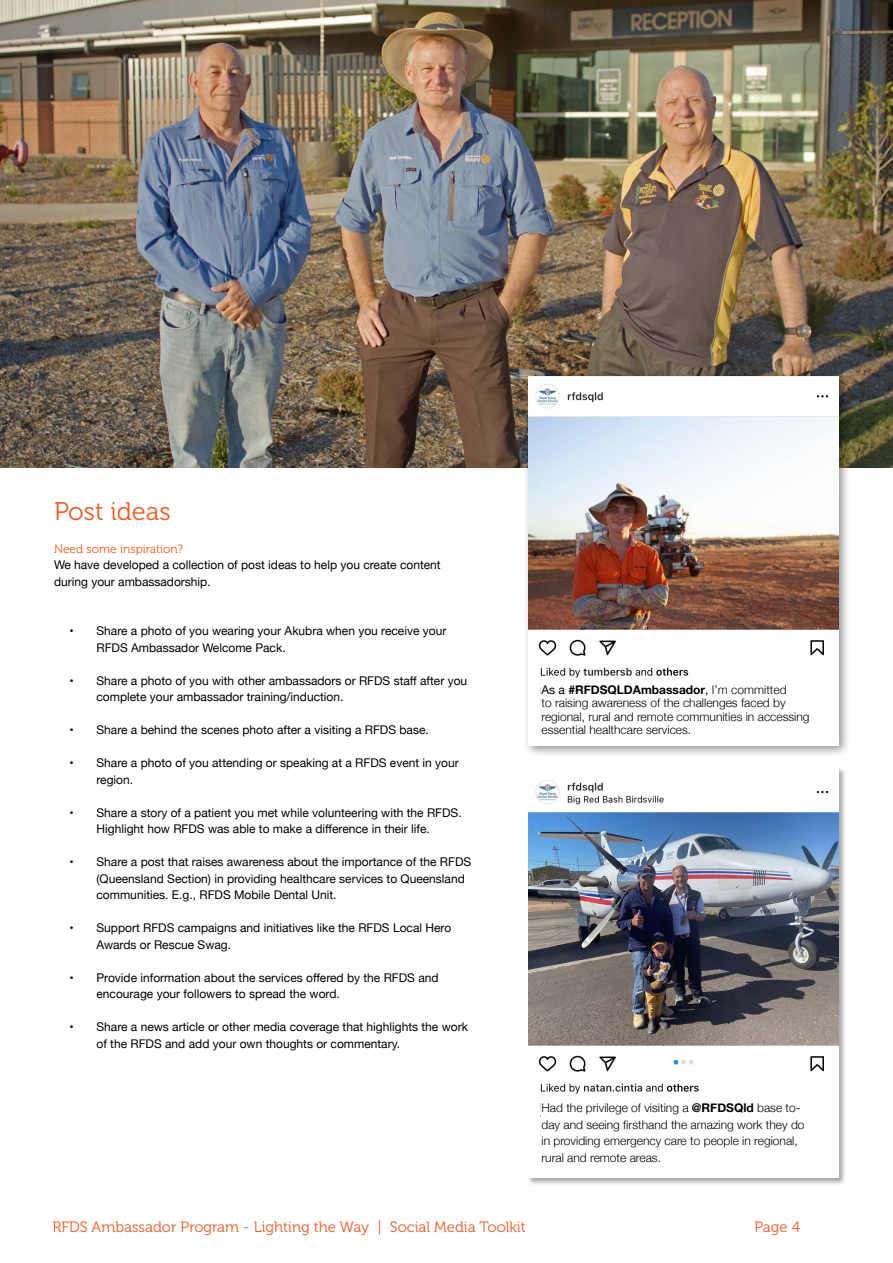
<style>
.page{position:relative;width:893px;height:1263px;background:#fff}
.page>*{position:absolute;margin:0;border:0;box-sizing:border-box;transform-origin:0 0}
.t1{font:25.5px "Museo 300";color:#f15a22}
.t2{font:15px "Museo 300";color:#f15a22}
.t3{font:12px/16.5px "Helvetica Neue";color:#000}
.t4{font:300 12px/13.5px "Helvetica Neue";color:#000}
.t5{font:12px "Museo 300";color:#f15a22}
.s1{font-weight:400}
.s2{font-weight:700}
</style>
<div class="page">
<img style="left:0;top:0;width:893px;height:468px">
<div style="left:522px;top:371px;width:329px;height:387px;background:#000;opacity:.45"></div>
<img style="left:528px;top:377px;width:311px;height:368px">
<div style="left:541px;top:682px;width:271px;height:55px;background:#fff"></div>
<div style="left:527px;top:767px;width:320px;height:419px;background:#000;opacity:.35"></div>
<div style="left:528px;top:768px;width:311px;height:410px;background:#fff"></div>
<img style="left:528px;top:780px;width:311px;height:356px">
<div style="left:541px;top:1101px;width:271px;height:69px;background:#fff"></div>
<h1 class="t1" style="left:54px;top:497px;width:118px">Post ideas</h1>
<p class="t5" style="left:54px;top:542px;width:130px">Need some inspiration?</p>
<p class="t3" style="left:54px;top:557px;width:388px">We have developed a collection of post ideas to help you create content during your ambassadorship.</p>
<p class="t3" style="left:97px;top:623px;width:351px;text-indent:-27px">• Share a photo of you wearing your Akubra when you receive your<br>RFDS Ambassador Welcome Pack.</p>
<p class="t3" style="left:97px;top:673px;width:372px;text-indent:-27px">• Share a photo of you with other ambassadors or RFDS staff after you complete your ambassador training/induction.</p>
<p class="t3" style="left:70px;top:722px;width:361px">• Share a behind the scenes photo after a visiting a RFDS base.</p>
<p class="t3" style="left:97px;top:755px;width:364px;text-indent:-27px">• Share a photo of you attending or speaking at a RFDS event in your region.</p>
<p class="t3" style="left:70px;top:805px;width:394px;text-align:center">• Share a story of a patient you met while volunteering with the RFDS.<br>Highlight how RFDS was able to make a difference in their life.</p>
<p class="t3" style="left:97px;top:854px;width:376px;text-indent:-27px">• Share a post that raises awareness about the importance of the RFDS (Queensland Section) in providing healthcare services to Queensland communities. E.g., RFDS Mobile Dental Unit.</p>
<p class="t3" style="left:97px;top:920px;width:356px;text-indent:-27px">• Support RFDS campaigns and initiatives like the RFDS Local Hero<br>Awards or Rescue Swag.</p>
<p class="t3" style="left:97px;top:970px;width:344px;text-indent:-27px">• Provide information about the services offered by the RFDS and encourage your followers to spread the word.</p>
<p class="t3" style="left:97px;top:1019px;width:373px;text-indent:-27px">• Share a news article or other media coverage that highlights the work of the RFDS and add your own thoughts or commentary.</p>
<p class="t4" style="left:541px;top:682px;width:270px"><span class="s1">As a</span> <span class="s2">#RFDSQLDAmbassador</span><span class="s1">,</span> I’m committed<br>to raising awareness of the challenges faced by regional, rural and remote communities in accessing essential healthcare services.</p>
<p class="t4" style="left:541px;top:1099px;width:265px;line-height:16.5px">Had the privilege of visiting a <span class="s2">@RFDSQld</span> base to&shy;day and seeing firsthand the amazing work they do in providing emergency care to people in regional, rural and remote areas.</p>
<p class="t2" style="left:52px;top:1219px;width:475px">RFDS Ambassador Program - Lighting the Way | Social Media Toolkit</p>
<p class="t2" style="left:754px;top:1219px;width:47px">Page 4</p>
</div>
